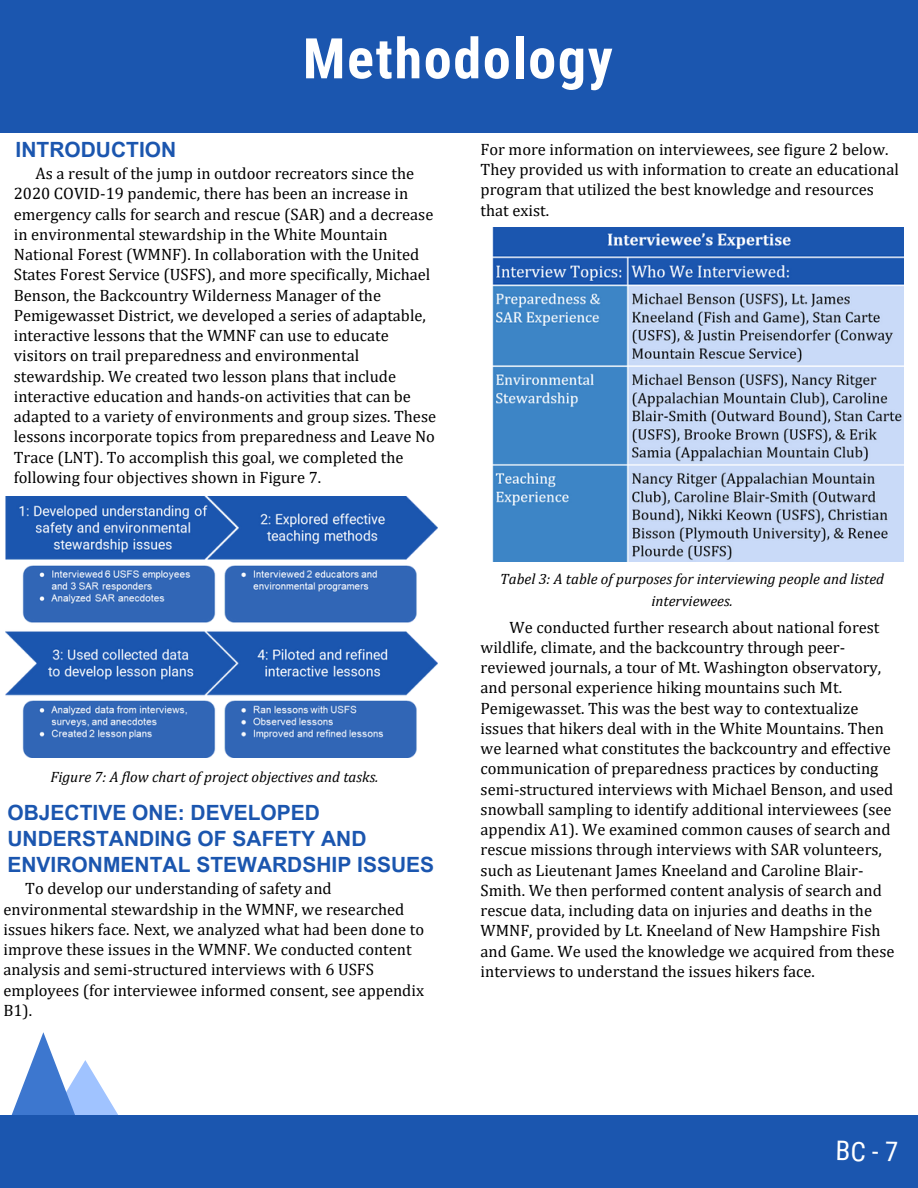
<style>
.page{position:relative;width:918px;height:1188px;background:#fff}
.page>*{position:absolute;margin:0;border:0;box-sizing:border-box;transform-origin:0 0}
.t1{font:700 56.1px "Roboto Condensed";letter-spacing:.03em;color:#fff}
.t2{font:27px "Roboto Condensed";color:#fff}
.t3{font:700 21px/25.8px "Arial MT Pro";color:#1b56af}
.t4{font:16.5px/20.2px "Cambria";color:#000}
.t5{font:italic 15px/22.5px "Cambria";color:#000;text-align:center}
</style>
<div class="page">
<div style="left:0;top:0;width:918px;height:132px;background:#1b56af"></div>
<svg style="left:11px;top:1032px;width:107px;height:83px"></svg>
<div style="left:0;top:1115px;width:918px;height:73px;background:#1b56af"></div>
<img style="left:6px;top:497px;width:432px;height:261px">
<img style="left:493px;top:228px;width:410px;height:334px">
<p class="t1" style="left:303px;top:26px;width:311px">Methodology</p>
<p class="t3" style="left:16px;top:139px;width:162px">INTRODUCTION</p>
<p class="t4" style="left:14px;top:163px;width:424px;text-indent:22px">As a result of the jump in outdoor recreators since the 2020 COVID-19 pandemic, there has been an increase in emergency calls for search and rescue (SAR) and a decrease in environmental stewardship in the White Mountain National Forest (WMNF). In collaboration with the United States Forest Service (USFS), and more specifically, Michael Benson, the Backcountry Wilderness Manager of the Pemigewasset District, we developed a series of adaptable, interactive lessons that the WMNF can use to educate visitors on trail preparedness and environmental stewardship. We created two lesson plans that include interactive education and hands-on activities that can be adapted to a variety of environments and group sizes. These lessons incorporate topics from preparedness and Leave No Trace (LNT). To accomplish this goal, we completed the following four objectives shown in Figure 7.</p>
<p class="t5" style="left:51px;top:765px;width:329px">Figure 7: A flow chart of project objectives and tasks.</p>
<p class="t3" style="left:7px;top:802px;width:428px">OBJECTIVE ONE: DEVELOPED<br>UNDERSTANDING OF SAFETY AND<br>ENVIRONMENTAL STEWARDSHIP ISSUES</p>
<p class="t4" style="left:3px;top:878px;width:422px;text-indent:22px">To develop our understanding of safety and environmental stewardship in the WMNF, we researched issues hikers face. Next, we analyzed what had been done to improve these issues in the WMNF. We conducted content analysis and semi-structured interviews with 6 USFS employees (for interviewee informed consent, see appendix B1).</p>
<p class="t4" style="left:481px;top:139px;width:420px">For more information on interviewees, see figure 2 below.<br>They provided us with information to create an educational program that utilized the best knowledge and resources that exist.</p>
<p class="t5" style="left:500px;top:567px;width:385px">Tabel 3: A table of purposes for interviewing people and listed interviewees.</p>
<p class="t4" style="left:481px;top:616px;width:415px;text-indent:29px">We conducted further research about national forest wildlife, climate, and the backcountry through peer&shy;reviewed journals, a tour of Mt. Washington observatory, and personal experience hiking mountains such Mt.<br>Pemigewasset. This was the best way to contextualize issues that hikers deal with in the White Mountains. Then we learned what constitutes the backcountry and effective communication of preparedness practices by conducting semi-structured interviews with Michael Benson, and used snowball sampling to identify additional interviewees (see appendix A1). We examined common causes of search and rescue missions through interviews with SAR volunteers, such as Lieutenant James Kneeland and Caroline Blair-Smith. We then performed content analysis of search and rescue data, including data on injuries and deaths in the WMNF, provided by Lt. Kneeland of New Hampshire Fish and Game. We used the knowledge we acquired from these interviews to understand the issues hikers face.</p>
<p class="t2" style="left:836px;top:1135px;width:64px;rotate:1deg">BC-7</p>
</div>
